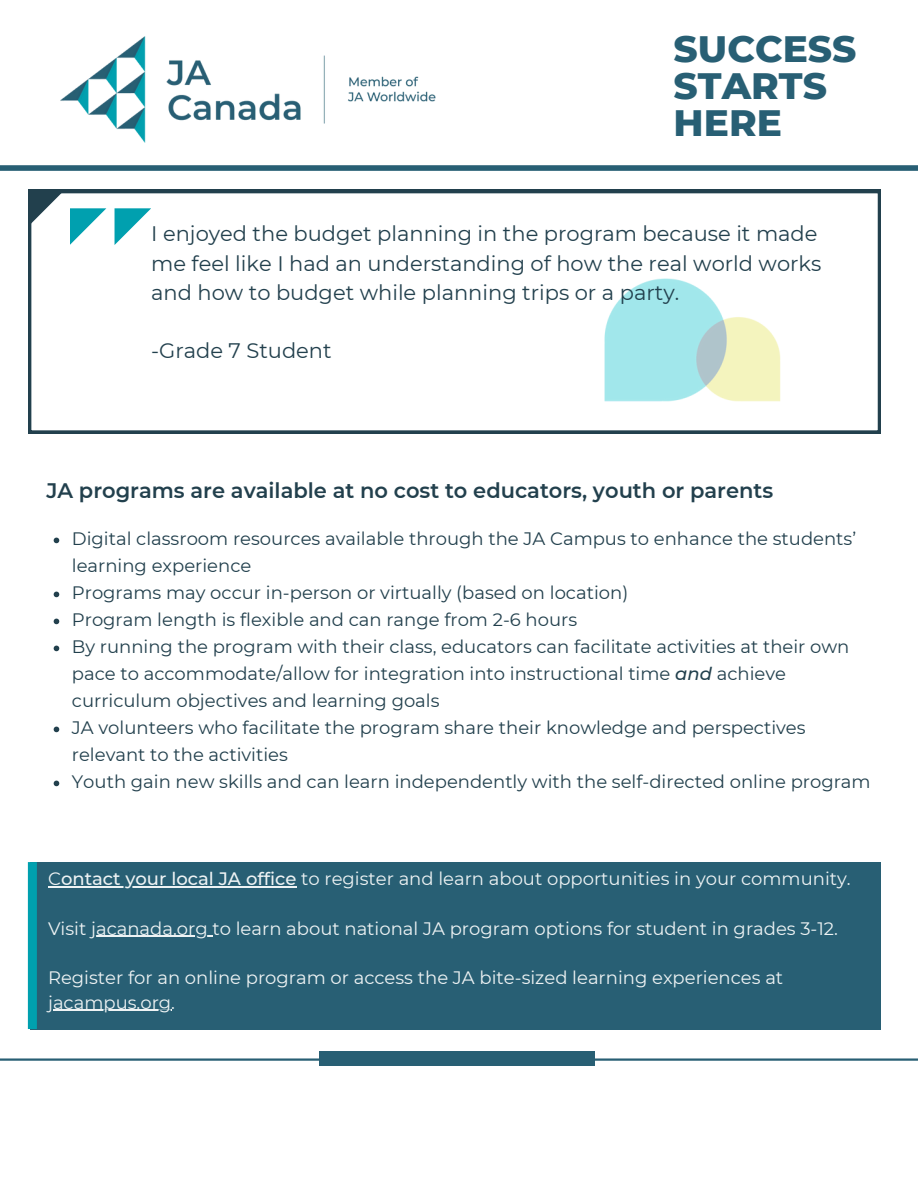
<style>
.page{position:relative;width:918px;height:1188px;background:#fff}
.page>*{position:absolute;margin:0;border:0;box-sizing:border-box;transform-origin:0 0}
.t1{font:800 37.5px/37.2px "Montserrat";color:#285f74}
.t2{font:21px/29.2px "Montserrat";color:#22404d}
.t3{font:600 21px "Montserrat";color:#22404d}
.t4{font:18px/27px "Montserrat";color:#22404d}
.t5{font:18px "Montserrat";color:#eef3f4}
.s1{font-weight:500;font-style:italic}
.s2{font-weight:500}
</style>
<div class="page">
<img style="left:60px;top:36px;width:376px;height:107px">
<div style="left:0;top:165px;width:918px;height:6px;background:#285f74"></div>
<svg style="left:28px;top:190px;width:853px;height:244px"></svg>
<img style="left:542px;top:190px;width:308px;height:244px">
<svg style="left:115px;top:208px;width:36px;height:37px"></svg>
<svg style="left:28px;top:190px;width:78px;height:55px"></svg>
<svg style="left:54px;top:538px;width:5px;height:5px"></svg>
<svg style="left:54px;top:592px;width:5px;height:5px"></svg>
<svg style="left:54px;top:619px;width:5px;height:5px"></svg>
<svg style="left:54px;top:646px;width:5px;height:5px"></svg>
<svg style="left:54px;top:727px;width:5px;height:5px"></svg>
<svg style="left:54px;top:781px;width:5px;height:5px"></svg>
<div style="left:30px;top:862px;width:851px;height:167px;background:#285f74"></div>
<div style="left:28px;top:862px;width:9px;height:167px;background:#00a0af"></div>
<svg style="left:48px;top:886px;width:13px;height:1px"></svg>
<hr style="left:61px;top:886px;width:235px;height:1px;background:#eef3f4">
<hr style="left:91px;top:936px;width:121px;height:1px;background:#eef3f4">
<hr style="left:53px;top:1010px;width:118px;height:1px;background:#eef3f4">
<hr style="left:0;top:1058px;width:918px;height:3px;background:#285f74">
<div style="left:320px;top:1051px;width:275px;height:15px;background:#285f74"></div>
<h1 class="t1" style="left:674px;top:30px;width:184px">SUCCESS<br>STARTS<br>HERE</h1>
<h3 class="t2" style="left:151px;top:219px;width:672px">I enjoyed the budget planning in the program because it made me feel like I had an understanding of how the real world works and how to budget while planning trips or a party.</h3>
<h3 class="t2" style="left:151px;top:336px;width:182px">-Grade 7 Student</h3>
<p class="t3" style="left:46px;top:477px;width:728px">JA programs are available at no cost to educators, youth or parents</p>
<p class="t4" style="left:72px;top:526px;width:786px">Digital classroom resources available through the JA Campus to enhance the students’ learning experience</p>
<h2 class="t4" style="left:72px;top:580px;width:558px">Programs may occur in-person or virtually (based on location)</h2>
<p class="t4" style="left:72px;top:607px;width:507px">Program length is flexible and can range from 2-6 hours</p>
<p class="t4" style="left:72px;top:634px;width:779px">By running the program with their class, educators can facilitate activities at their own pace to accommodate/allow for integration into instructional time <span class="s1">and</span> achieve curriculum objectives and learning goals</p>
<p class="t4" style="left:72px;top:715px;width:735px">JA volunteers who facilitate the program share their knowledge and perspectives relevant to the activities</p>
<p class="t4" style="left:72px;top:769px;width:800px">Youth gain new skills and can learn independently with the self-directed online program</p>
<p class="t5" style="left:48px;top:868px;width:804px">C<span class="s2">ontact your local JA office</span> to register and learn about opportunities in your community.</p>
<p class="t5" style="left:48px;top:917px;width:791px">Visit jacanada.org to learn about national JA program options for student in grades 3-12.</p>
<p class="t5" style="left:48px;top:967px;width:737px">Register for an online program or access the JA bite-sized learning experiences at</p>
<p class="t5" style="left:48px;top:991px;width:129px">jacampus.org.</p>
</div>
